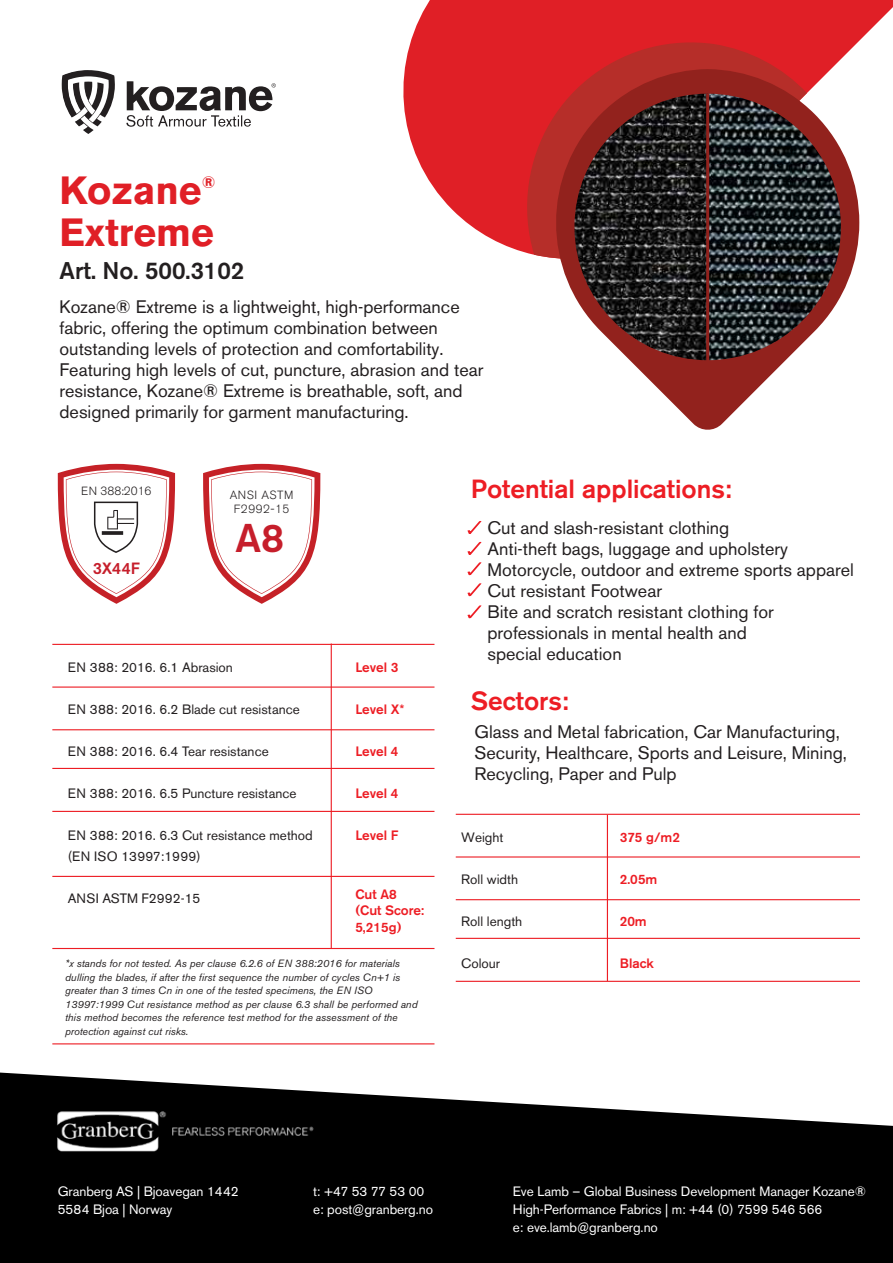
<style>
.page{position:relative;width:893px;height:1263px;background:#fff}
.page>*{position:absolute;margin:0;border:0;box-sizing:border-box;transform-origin:0 0}
.t1{font:500 39.75px "Akzidenz Grotesk BE";color:#c61e2b}
.t2{font:700 39px "Akzidenz Grotesk BE";color:#e01f26}
.t3{font:500 26.1px "Akzidenz Grotesk BE";color:#ed1d24}
.t4{font:500 24px "Akzidenz Grotesk BE";color:#231f20}
.t5{font:18px/21px "Akzidenz Grotesk BE";color:#231f20}
.t6{font:700 16.5px "Akzidenz Grotesk BE";color:#e01f26}
.t7{font:500 16.2px "Akzidenz Grotesk BE";color:#c61e2b}
.t8{font:13.5px/21px "Akzidenz Grotesk BE";color:#231f20}
.t9{font:13.5px/18px "Akzidenz Grotesk BE";letter-spacing:-.005em;color:#fff}
.t10{font:500 13.5px/16.5px "Akzidenz Grotesk BE";color:#ed1d24}
.t11{font:300 11.85px/14.1px "Akzidenz Grotesk BE";letter-spacing:.04em;color:#231f20;text-align:center}
.t12{font:300 11.85px "Akzidenz Grotesk BE";letter-spacing:.01em;color:#231f20}
.t13{font:italic 10.5px/13.5px "Akzidenz Grotesk BE";color:#231f20}
</style>
<div class="page">
<svg style="left:126px;top:81px;width:150px;height:46px"></svg>
<svg style="left:62px;top:70px;width:53px;height:64px"></svg>
<svg style="left:403px;top:0;width:490px;height:253px;fill:#e01f26"></svg>
<svg style="left:525px;top:38px;width:282px;height:219px;background:#d02527"></svg>
<svg style="left:541px;top:69px;width:318px;height:361px"></svg>
<img style="left:574px;top:94px;width:267px;height:266px">
<hr style="left:706px;top:94px;width:3px;height:276px;background:#92221d">
<svg style="left:203px;top:464px;width:117px;height:140px"></svg>
<svg style="left:58px;top:464px;width:117px;height:140px"></svg>
<hr style="left:52px;top:686px;width:382px;height:2px;background:#ed1d24">
<hr style="left:52px;top:729px;width:382px;height:1px;background:#ed1d24">
<hr style="left:52px;top:768px;width:382px;height:1px;background:#ed1d24">
<hr style="left:52px;top:811px;width:382px;height:1px;background:#ed1d24">
<hr style="left:52px;top:876px;width:382px;height:1px;background:#ed1d24">
<hr style="left:52px;top:948px;width:382px;height:1px;background:#ed1d24">
<hr style="left:52px;top:644px;width:382px;height:1px;background:#ed1d24">
<hr style="left:331px;top:643px;width:1px;height:305px;background:#ed1d24">
<hr style="left:456px;top:856px;width:404px;height:1px;background:#ed1d24">
<hr style="left:456px;top:899px;width:404px;height:1px;background:#ed1d24">
<hr style="left:456px;top:938px;width:404px;height:1px;background:#ed1d24">
<hr style="left:456px;top:981px;width:404px;height:1px;background:#ed1d24">
<hr style="left:456px;top:814px;width:404px;height:1px;background:#ed1d24">
<svg style="left:467px;top:521px;width:15px;height:13px"></svg>
<svg style="left:467px;top:542px;width:15px;height:13px"></svg>
<svg style="left:467px;top:562px;width:15px;height:13px"></svg>
<svg style="left:467px;top:583px;width:15px;height:13px"></svg>
<svg style="left:467px;top:605px;width:15px;height:13px"></svg>
<hr style="left:52px;top:1043px;width:382px;height:1px;background:#ed1d24">
<svg style="left:0;top:1072px;width:893px;height:191px;background:#262626"></svg>
<img style="left:56px;top:1110px;width:257px;height:42px">
<hr style="left:607px;top:815px;width:1px;height:166px;background:#ed1d24">
<h2 class="t2" style="left:60px;top:168px;width:144px">Kozane</h2>
<p class="t6" style="left:202px;top:172px;width:15px">®</p>
<h2 class="t2" style="left:60px;top:210px;width:156px">Extreme</h2>
<h3 class="t4" style="left:60px;top:256px;width:186px">Art. No. 500.3102</h3>
<p class="t5" style="left:60px;top:297px;width:425px">Kozane® Extreme is a lightweight, high-performance fabric, offering the optimum combination between outstanding levels of protection and comfortability.<br>Featuring high levels of cut, puncture, abrasion and tear resistance, Kozane® Extreme is breathable, soft, and designed primarily for garment manufacturing.</p>
<h3 class="t3" style="left:471px;top:473px;width:262px">Potential applications:</h3>
<p class="t12" style="left:81px;top:484px;width:72px">EN 388:2016</p>
<p class="t11" style="left:230px;top:488px;width:65px">ANSI ASTM<br>F2992-15</p>
<h1 class="t1" style="left:236px;top:513px;width:50px">A8</h1>
<p class="t5" style="left:487px;top:517px;width:368px">Cut and slash-resistant clothing<br>Anti-theft bags, luggage and upholstery Motorcycle, outdoor and extreme sports apparel Cut resistant Footwear<br>Bite and scratch resistant clothing for professionals in mental health and<br>special education</p>
<p class="t7" style="left:93px;top:558px;width:49px">3X44F</p>
<p class="t8" style="left:68px;top:657px;width:167px">EN 388: 2016. 6.1 Abrasion</p>
<p class="t8" style="left:68px;top:699px;width:234px">EN 388: 2016. 6.2 Blade cut resistance</p>
<p class="t8" style="left:68px;top:741px;width:202px">EN 388: 2016. 6.4 Tear resistance</p>
<p class="t8" style="left:68px;top:783px;width:230px">EN 388: 2016. 6.5 Puncture resistance</p>
<p class="t8" style="left:68px;top:825px;width:246px">EN 388: 2016. 6.3 Cut resistance method (EN ISO 13997:1999)</p>
<p class="t8" style="left:68px;top:888px;width:134px">ANSI ASTM F2992-15</p>
<p class="t10" style="left:355px;top:659px;width:45px">Level 3</p>
<p class="t10" style="left:355px;top:701px;width:51px">Level X*</p>
<p class="t10" style="left:355px;top:743px;width:45px">Level 4</p>
<p class="t10" style="left:355px;top:785px;width:45px">Level 4</p>
<p class="t10" style="left:355px;top:827px;width:45px">Level F</p>
<h3 class="t3" style="left:471px;top:685px;width:99px">Sectors:</h3>
<p class="t5" style="left:474px;top:721px;width:374px">Glass and Metal fabrication, Car Manufacturing,<br>Security, Healthcare, Sports and Leisure, Mining,<br>Recycling, Paper and Pulp</p>
<p class="t8" style="left:461px;top:827px;width:44px">Weight</p>
<p class="t8" style="left:461px;top:869px;width:58px">Roll width</p>
<p class="t8" style="left:461px;top:911px;width:63px">Roll length</p>
<p class="t8" style="left:461px;top:953px;width:40px">Colour</p>
<p class="t10" style="left:620px;top:829px;width:62px">375 g/m2</p>
<p class="t10" style="left:620px;top:871px;width:39px">2.05m</p>
<p class="t10" style="left:620px;top:913px;width:28px">20m</p>
<p class="t10" style="left:355px;top:886px;width:70px">Cut A8 (Cut Score:<br>5,215g)</p>
<p class="t13" style="left:65px;top:957px;width:336px">*x stands for not tested. As per clause 6.2.6 of EN 388:2016 for materials</p>
<p class="t10" style="left:620px;top:955px;width:36px">Black</p>
<p class="t13" style="left:65px;top:970px;width:354px">dulling the blades, if after the first sequence the number of cycles Cn+1 is greater than 3 times Cn in one of the tested specimens, the EN ISO 13997:1999 Cut resistance method as per clause 6.3 shall be performed and this method becomes the reference test method for the assessment of the protection against cut risks.</p>
<p class="t9" style="left:58px;top:1182px;width:182px">Granberg AS | Bjoavegan 1442<br>5584 Bjoa | Norway</p>
<p class="t9" style="left:313px;top:1182px;width:122px">t: +47 53 77 53 00 e: post@granberg.no</p>
<p class="t9" style="left:513px;top:1182px;width:355px">Eve Lamb – Global Business Development Manager Kozane®<br>High-Performance Fabrics | m: +44 (0) 7599 546 566<br>e: eve.lamb@granberg.no</p>
</div>
